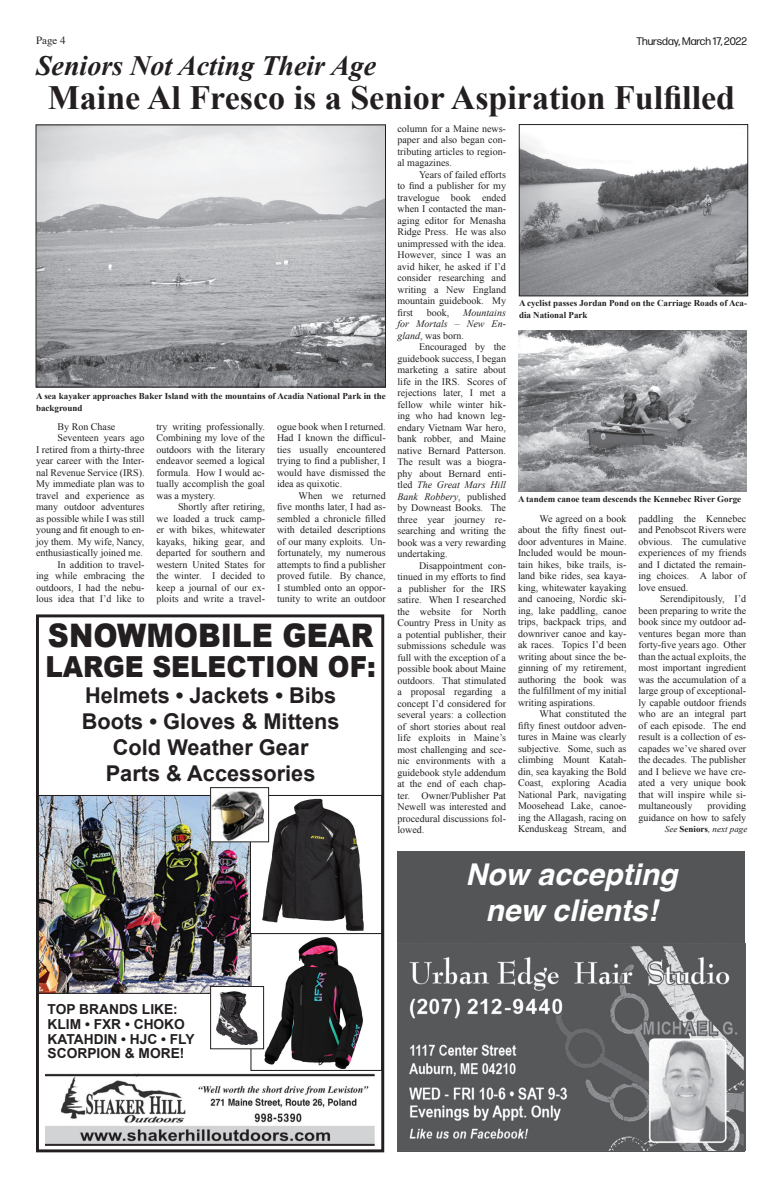
<style>
.page{position:relative;width:783px;height:1188px;background:#fff}
.page>*{position:absolute;margin:0;border:0;box-sizing:border-box;transform-origin:0 0}
.t1{font:700 34px "Times New Roman";color:#231f20}
.t2{font:900 32.4px "Arial";color:#231f20;scale:.9 1}
.t3{font:italic 700 30px/36px "Helvetica";color:#fff;text-align:center}
.t4{font:900 29px "Arial";color:#231f20;scale:.9 1}
.t5{font:italic 700 28px "Times New Roman";color:#231f20}
.t6{font:700 21.8px/26.1px "Arial";color:#231f20;text-align:center}
.t7{font:700 13.8px/14.7px "Arial";color:#231f20}
.t8{font:11px "Forma DJR Deck";color:#231f20}
.t9{font:11px "Times";color:#231f20}
.t10{font:10px/11.5px "Times New Roman";color:#231f20;text-align:justify}
.t11{font:italic 10px/11.5px "Times New Roman";color:#231f20;text-align:justify}
.t12{font:700 9px/11.5px "Times New Roman";color:#231f20}
.t13{font:italic 9px "Times New Roman";color:#231f20}
.s1{font-style:normal}
.s2{font-style:italic}
.s3{font-weight:700;font-style:normal}
</style>
<div class="page">
<div style="left:398px;top:852px;width:348px;height:300px;background:#545557"></div>
<img style="left:409px;top:946px;width:335px;height:205px">
<img style="left:40px;top:797px;width:209px;height:195px">
<img style="left:45px;top:1073px;width:330px;height:72px">
<img style="left:252px;top:937px;width:111px;height:131px">
<div style="left:250px;top:933px;width:132px;height:138px;border:1px solid #231f20"></div>
<img style="left:252px;top:797px;width:112px;height:134px">
<div style="left:250px;top:795px;width:132px;height:139px;border:1px solid #231f20"></div>
<div style="left:211px;top:987px;width:53px;height:62px;background:#fff"></div>
<img style="left:216px;top:992px;width:42px;height:53px">
<div style="left:210px;top:986px;width:54px;height:63px;border:1px solid #231f20"></div>
<div style="left:211px;top:788px;width:58px;height:54px;background:#fff"></div>
<img style="left:212px;top:789px;width:51px;height:51px">
<div style="left:210px;top:787px;width:59px;height:55px;border:1px solid #231f20"></div>
<div style="left:36px;top:614px;width:348px;height:538px;border:3px solid #231f20"></div>
<img style="left:38px;top:127px;width:346px;height:258px">
<div style="left:36px;top:125px;width:350px;height:262px;border:1px solid #231f20"></div>
<img style="left:521px;top:140px;width:225px;height:154px">
<div style="left:519px;top:124px;width:229px;height:172px;border:1px solid #231f20"></div>
<img style="left:518px;top:331px;width:229px;height:160px">
<p class="t9" style="left:36px;top:30px;width:31px">Page 4</p>
<p class="t8" style="left:636px;top:34px;width:112px">Thursday, March 17, 2022</p>
<h3 class="t5" style="left:36px;top:46px;width:342px">Seniors Not Acting Their Age</h3>
<h1 class="t1" style="left:48px;top:74px;width:689px">Maine Al Fresco is a Senior Aspiration Fulfilled</h1>
<p class="t12" style="left:36px;top:390px;width:351px">A sea kayaker approaches Baker Island with the mountains of Acadia National Park in the background</p>
<p class="t10" style="left:58px;top:421px;width:59px">By Ron Chase</p>
<p class="t10" style="left:58px;top:432px;width:88px">Seventeen years ago</p>
<p class="t10" style="left:36px;top:444px;width:110px">I retired from a thirty-three</p>
<p class="t10" style="left:36px;top:455px;width:110px">year career with the Inter-</p>
<p class="t10" style="left:36px;top:467px;width:110px">nal Revenue Service (IRS).</p>
<p class="t10" style="left:36px;top:478px;width:110px">My immediate plan was to</p>
<p class="t10" style="left:36px;top:490px;width:110px">travel and experience as</p>
<p class="t10" style="left:36px;top:501px;width:110px">many outdoor adventures</p>
<p class="t10" style="left:36px;top:513px;width:110px">as possible while I was still</p>
<p class="t10" style="left:36px;top:524px;width:110px">young and fit enough to en-</p>
<p class="t10" style="left:36px;top:536px;width:110px">joy them. My wife, Nancy,</p>
<p class="t10" style="left:36px;top:547px;width:108px">enthusiastically joined me.</p>
<p class="t10" style="left:58px;top:559px;width:88px">In addition to travel-</p>
<p class="t10" style="left:36px;top:570px;width:110px">ing while embracing the</p>
<p class="t10" style="left:36px;top:582px;width:110px">outdoors, I had the nebu-</p>
<p class="t10" style="left:36px;top:593px;width:110px">lous idea that I’d like to</p>
<p class="t10" style="left:277px;top:421px;width:110px">ogue book when I returned.<br>Had I known the difficul&shy;ties usually encountered trying to find a publisher, I would have dismissed the idea as quixotic.</p>
<p class="t10" style="left:277px;top:490px;width:110px;text-indent:22px">When we returned five months later, I had as&shy;sembled a chronicle filled with detailed descriptions of our many exploits. Un&shy;fortunately, my numerous attempts to find a publisher proved futile. By chance, I stumbled onto an oppor&shy;tunity to write an outdoor</p>
<p class="t10" style="left:156px;top:421px;width:110px">try writing professionally.<br>Combining my love of the outdoors with the literary endeavor seemed a logical formula. How I would ac&shy;tually accomplish the goal was a mystery.</p>
<p class="t10" style="left:156px;top:501px;width:110px;text-indent:22px">Shortly after retiring, we loaded a truck camp&shy;er with bikes, whitewater kayaks, hiking gear, and departed for southern and western United States for the winter. I decided to keep a journal of our ex&shy;ploits and write a travel-</p>
<h2 class="t2" style="left:48px;top:611px;width:363px">SNOWMOBILE GEAR</h2>
<h3 class="t4" style="left:45px;top:646px;width:369px">LARGE SELECTION OF:</h3>
<h3 class="t6" style="left:82px;top:683px;width:260px">Helmets • Jackets • Bibs<br>Boots • Gloves &amp; Mittens<br>Cold Weather Gear<br>Parts &amp; Accessories</h3>
<p class="t10" style="left:398px;top:122px;width:110px">column for a Maine news&shy;paper and also began con&shy;tributing articles to region&shy;al magazines.</p>
<p class="t10" style="left:398px;top:168px;width:110px;text-indent:22px">Years of failed efforts to find a publisher for my travelogue book ended when I contacted the man&shy;aging editor for Menasha Ridge Press. He was also unimpressed with the idea.<br>However, since I was an avid hiker, he asked if I’d consider researching and writing a New England mountain guidebook. My first</p>
<p class="t10" style="left:427px;top:306px;width:24px">book,</p>
<p class="t11" style="left:398px;top:306px;width:110px;text-indent:66px">Mountains for Mortals – New En&shy;gland<span class="s1">, was born.</span></p>
<p class="t10" style="left:398px;top:341px;width:110px;text-indent:22px">Encouraged by the guidebook success, I began marketing a satire about life in the IRS. Scores of rejections later, I met a fellow while winter hik&shy;ing who had known leg&shy;endary Vietnam War hero, bank robber, and Maine native Bernard Patterson.<br>The result was a biogra&shy;phy about Bernard enti&shy;tled <span class="s2">The Great Mars Hill Bank Robbery</span>, published by Downeast Books. The three year journey re&shy;searching and writing the book was a very rewarding undertaking.</p>
<p class="t10" style="left:398px;top:559px;width:110px;text-indent:22px">Disappointment con&shy;tinued in my efforts to find a publisher for the IRS satire. When I researched the website for North Country Press in Unity as a potential publisher, their submissions schedule was full with the exception of a possible book about Maine outdoors. That stimulated a proposal regarding a concept I’d considered for several years: a collection of short stories about real life exploits in Maine’s most challenging and sce&shy;nic environments with a guidebook style addendum at the end of each chap&shy;ter. Owner/Publisher Pat Newell was interested and procedural discussions fol&shy;lowed.</p>
<p class="t12" style="left:519px;top:297px;width:229px">A cyclist passes Jordan Pond on the Carriage Roads of Aca&shy;dia National Park</p>
<p class="t12" style="left:518px;top:493px;width:225px">A tandem canoe team descends the Kennebec River Gorge</p>
<p class="t10" style="left:518px;top:512px;width:110px;text-indent:22px">We agreed on a book about the fifty finest out&shy;door adventures in Maine.<br>Included would be moun&shy;tain hikes, bike trails, is&shy;land bike rides, sea kaya&shy;king, whitewater kayaking and canoeing, Nordic ski&shy;ing, lake paddling, canoe trips, backpack trips, and downriver canoe and kay&shy;ak races. Topics I’d been writing about since the be&shy;ginning of my retirement, authoring the book was the fulfillment of my initial writing aspirations.</p>
<p class="t10" style="left:518px;top:708px;width:110px;text-indent:22px">What constituted the fifty finest outdoor adven&shy;tures in Maine was clearly subjective. Some, such as climbing Mount Katah&shy;din, sea kayaking the Bold Coast, exploring Acadia National Park, navigating Moosehead Lake, canoe&shy;ing the Allagash, racing on Kenduskeag Stream, and</p>
<p class="t10" style="left:638px;top:512px;width:109px">paddling the Kennebec and Penobscot Rivers were obvious. The cumulative experiences of my friends and I dictated the remain&shy;ing choices. A labor of love ensued.</p>
<p class="t10" style="left:638px;top:593px;width:109px;text-indent:22px">Serendipitously, I’d been preparing to write the book since my outdoor ad&shy;ventures began more than forty-five years ago. Other than the actual exploits, the most important ingredient was the accumulation of a large group of exceptional&shy;ly capable outdoor friends who are an integral part of each episode. The end result is a collection of es&shy;capades we’ve shared over the decades. The publisher and I believe we have cre&shy;ated a very unique book that will inspire while si&shy;multaneously</p>
<p class="t10" style="left:638px;top:800px;width:109px;text-align:right">providing<br>guidance on how to safely</p>
<p class="t13" style="left:665px;top:822px;width:84px">See <span class="s3">Seniors</span>, next page</p>
<h3 class="t3" style="left:466px;top:857px;width:213px">Now accepting new clients!</h3>
<h3 class="t7" style="left:48px;top:1002px;width:149px">TOP BRANDS LIKE:<br>KLIM • FXR • CHOKO<br>KATAHDIN • HJC • FLY<br>SCORPION &amp; MORE!</h3>
</div>
